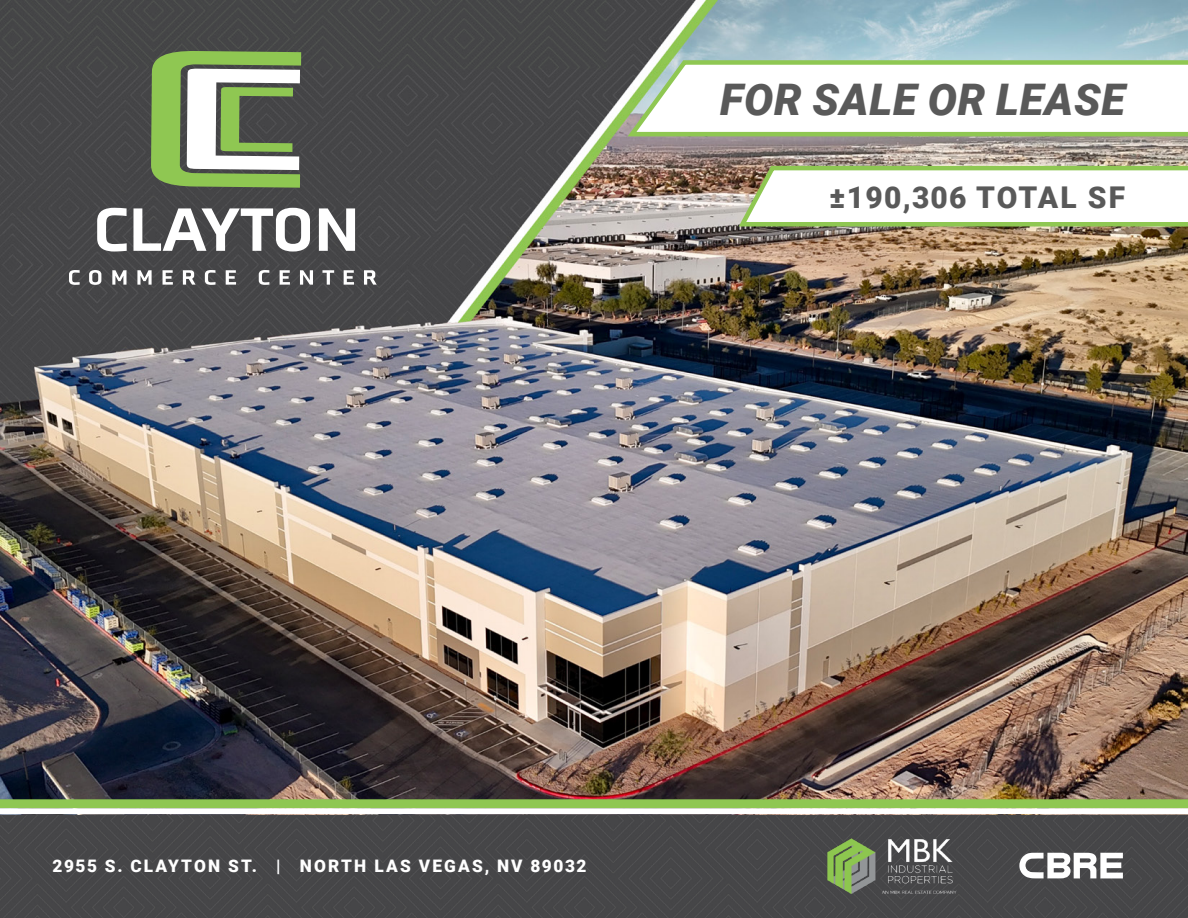
<style>
.page{position:relative;width:1188px;height:918px;background:#fff}
.page>*{position:absolute;margin:0;border:0;box-sizing:border-box;transform-origin:0 0}
.t1{font:italic 900 43.5px "Roboto";letter-spacing:.015em;color:#595959}
.t2{font:900 30px "Roboto";letter-spacing:.04em;color:#595959}
.t3{font:900 17.25px "Roboto";letter-spacing:.125em;color:#fff}
</style>
<div class="page">
<img style="left:0;top:0;width:1188px;height:815px">
<div style="left:0;top:815px;width:1188px;height:103px;background:#464648"></div>
<svg style="left:69px;top:270px;width:11px;height:15px"></svg>
<svg style="left:89px;top:270px;width:12px;height:15px"></svg>
<svg style="left:112px;top:270px;width:15px;height:15px"></svg>
<svg style="left:137px;top:270px;width:15px;height:15px"></svg>
<svg style="left:163px;top:270px;width:10px;height:15px"></svg>
<svg style="left:183px;top:270px;width:13px;height:15px"></svg>
<svg style="left:205px;top:270px;width:11px;height:15px"></svg>
<svg style="left:226px;top:270px;width:10px;height:15px"></svg>
<svg style="left:259px;top:270px;width:10px;height:15px"></svg>
<svg style="left:280px;top:270px;width:10px;height:15px"></svg>
<svg style="left:300px;top:270px;width:13px;height:15px"></svg>
<svg style="left:322px;top:270px;width:12px;height:15px"></svg>
<svg style="left:344px;top:270px;width:10px;height:15px"></svg>
<svg style="left:364px;top:270px;width:13px;height:15px"></svg>
<svg style="left:97px;top:208px;width:30px;height:44px"></svg>
<svg style="left:133px;top:208px;width:177px;height:44px"></svg>
<svg style="left:319px;top:208px;width:36px;height:43px"></svg>
<svg style="left:151px;top:51px;width:150px;height:137px"></svg>
<svg style="left:623px;top:56px;width:565px;height:83px"></svg>
<svg style="left:735px;top:162px;width:453px;height:67px"></svg>
<div style="left:0;top:799px;width:1188px;height:9px;background:#8fc752"></div>
<svg style="left:1019px;top:853px;width:104px;height:25px"></svg>
<img style="left:824px;top:830px;width:136px;height:71px">
<div style="left:0;top:808px;width:1188px;height:6px;background:#fff"></div>
<p class="t1" style="left:720px;top:69px;width:407px">FOR SALE OR LEASE</p>
<p class="t2" style="left:830px;top:176px;width:297px">±190,306 TOTAL SF</p>
<p class="t3" style="left:52px;top:854px;width:536px">2955 S. CLAYTON ST. | NORTH LAS VEGAS, NV 89032</p>
</div>
